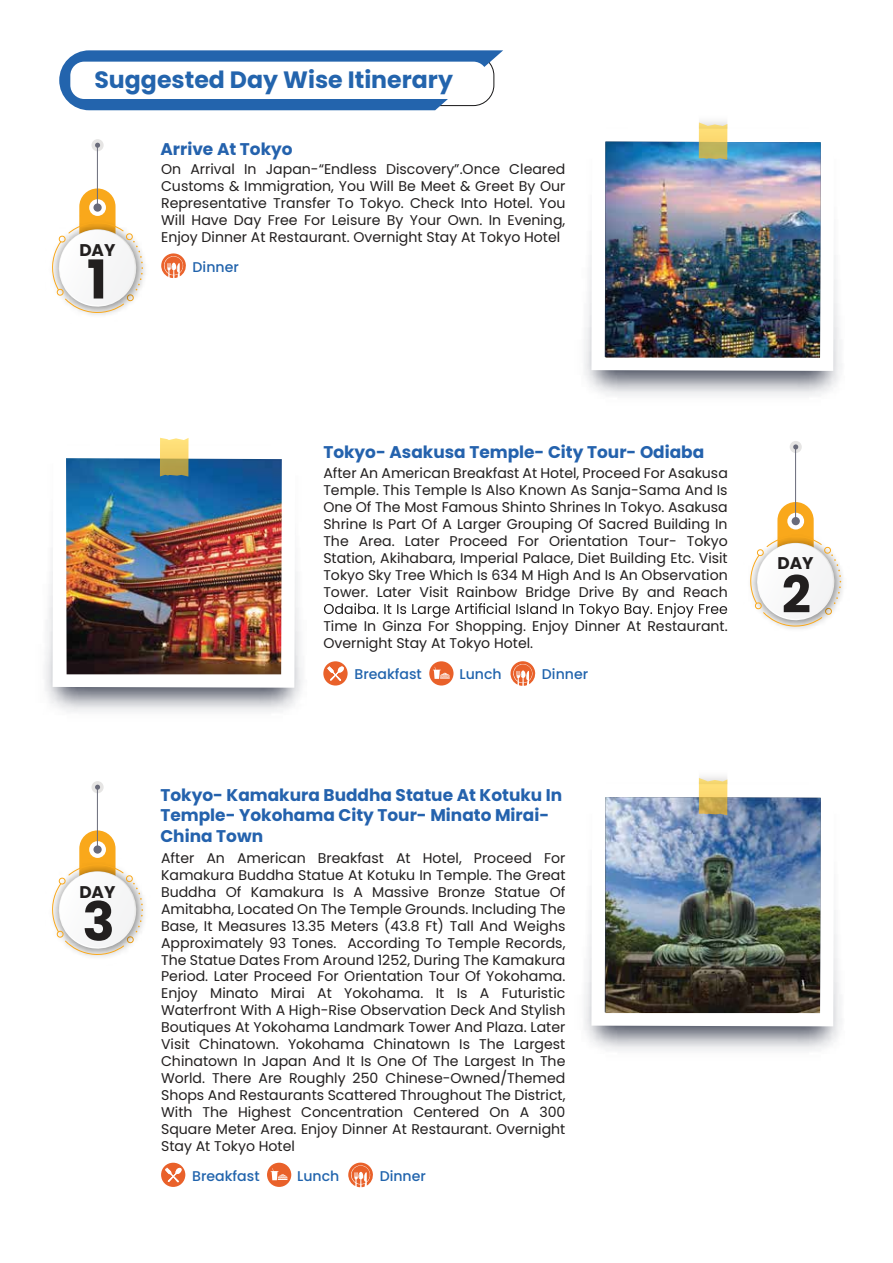
<style>
.page{position:relative;width:893px;height:1263px;background:#fff}
.page>*{position:absolute;margin:0;border:0;box-sizing:border-box;transform-origin:0 0}
.t1{font:700 53.55px "Poppins";color:#221f1f}
.t2{font:700 51.15px "Poppins";color:#221f1f}
.t3{font:700 23.7px "Poppins";color:#2364ad}
.t4{font:700 16.95px/20.2px "Poppins";color:#2462ad}
.t5{font:700 16.95px "Poppins";color:#221f1f}
.t6{font:14.1px/17px "Poppins";color:#221f1f;text-align:justify}
.t7{font:500 14.1px "Poppins";color:#2164ad}
.t8{font:500 14.1px "Poppins";color:#2163ac}
</style>
<div class="page">
<svg style="left:59px;top:50px;width:444px;height:60px;background:#497eba"></svg>
<div style="left:70px;top:62px;width:417px;height:37px;background:#fff;border-radius:14px"></div>
<svg style="left:323px;top:661px;width:25px;height:24px"></svg>
<svg style="left:510px;top:661px;width:26px;height:25px"></svg>
<div style="left:429px;top:661px;width:24px;height:24px;background:#e9612a;border-radius:50%"></div>
<svg style="left:433px;top:667px;width:17px;height:12px"></svg>
<svg style="left:161px;top:1163px;width:24px;height:24px"></svg>
<svg style="left:348px;top:1162px;width:25px;height:25px"></svg>
<div style="left:267px;top:1163px;width:24px;height:24px;background:#e9612a;border-radius:50%"></div>
<svg style="left:271px;top:1168px;width:16px;height:12px"></svg>
<svg style="left:53px;top:569px;width:242px;height:119px"></svg>
<img style="left:66px;top:458px;width:216px;height:216px">
<svg style="left:160px;top:438px;width:29px;height:39px"></svg>
<svg style="left:324px;top:603px;width:403px;height:15px"></svg>
<div style="left:790px;top:441px;width:12px;height:12px;background:#e6e5e4;border-radius:50%"></div>
<svg style="left:793px;top:444px;width:5px;height:5px"></svg>
<svg style="left:749px;top:502px;width:93px;height:125px"></svg>
<hr style="left:795px;top:446px;width:1px;height:76px;background:#696b7a">
<svg style="left:161px;top:253px;width:25px;height:25px"></svg>
<img style="left:584px;top:123px;width:258px;height:273px">
<svg style="left:591px;top:128px;width:243px;height:243px"></svg>
<img style="left:605px;top:142px;width:216px;height:216px">
<svg style="left:699px;top:121px;width:28px;height:39px"></svg>
<div style="left:92px;top:139px;width:12px;height:12px;background:#e6e5e4;border-radius:50%"></div>
<svg style="left:95px;top:143px;width:5px;height:5px"></svg>
<svg style="left:52px;top:188px;width:92px;height:126px"></svg>
<hr style="left:97px;top:145px;width:1px;height:63px;background:#696b7a">
<img style="left:584px;top:778px;width:258px;height:273px">
<svg style="left:591px;top:784px;width:243px;height:242px"></svg>
<img style="left:605px;top:797px;width:216px;height:216px">
<svg style="left:699px;top:776px;width:28px;height:39px"></svg>
<div style="left:92px;top:781px;width:12px;height:12px;background:#e6e5e4;border-radius:50%"></div>
<svg style="left:95px;top:785px;width:5px;height:5px"></svg>
<svg style="left:52px;top:830px;width:92px;height:126px"></svg>
<hr style="left:97px;top:787px;width:1px;height:63px;background:#696b7a">
<h3 class="t3" style="left:94px;top:66px;width:360px">Suggested Day Wise Itinerary</h3>
<p class="t5" style="left:79px;top:240px;width:38px">DAY</p>
<h1 class="t1" style="left:87px;top:249px;width:22px">1</h1>
<p class="t4" style="left:160px;top:139px;width:134px">Arrive At Tokyo</p>
<p class="t6" style="left:161px;top:161px;width:406px">On Arrival In Japan-“Endless Discovery”.Once Cleared Customs &amp; Immigration, You Will Be Meet &amp; Greet By Our Representative Transfer To Tokyo. Check Into Hotel. You Will Have Day Free For Leisure By Your Own. In Evening, Enjoy Dinner At Restaurant. Overnight Stay At Tokyo Hotel</p>
<p class="t8" style="left:193px;top:258px;width:48px">Dinner</p>
<p class="t5" style="left:79px;top:882px;width:38px">DAY</p>
<h1 class="t1" style="left:82px;top:891px;width:34px">3</h1>
<p class="t4" style="left:323px;top:441px;width:382px">Tokyo- Asakusa Temple- City Tour- Odiaba</p>
<p class="t6" style="left:323px;top:465px;width:406px">After An American Breakfast At Hotel, Proceed For Asakusa Temple. This Temple Is Also Known As Sanja-Sama And Is One Of The Most Famous Shinto Shrines In Tokyo. Asakusa Shrine Is Part Of A Larger Grouping Of Sacred Building In The Area. Later Proceed For Orientation Tour- Tokyo Station, Akihabara, Imperial Palace, Diet Building Etc. Visit Tokyo Sky Tree Which Is 634 M High And Is An Observation Tower. Later Visit Rainbow Bridge Drive By and Reach</p>
<p class="t6" style="left:323px;top:617px;width:406px">Time In Ginza For Shopping. Enjoy Dinner At Restaurant.<br>Overnight Stay At Tokyo Hotel.</p>
<p class="t7" style="left:354px;top:666px;width:69px">Breakfast</p>
<p class="t7" style="left:459px;top:666px;width:44px">Lunch</p>
<p class="t7" style="left:542px;top:666px;width:48px">Dinner</p>
<p class="t4" style="left:160px;top:785px;width:403px">Tokyo- Kamakura Buddha Statue At Kotuku In<br>Temple- Yokohama City Tour- Minato Mirai-<br>China Town</p>
<p class="t6" style="left:161px;top:849px;width:406px">After An American Breakfast At Hotel, Proceed For Kamakura Buddha Statue At Kotuku In Temple. The Great Buddha Of Kamakura Is A Massive Bronze Statue Of Amitabha, Located On The Temple Grounds. Including The Base, It Measures 13.35 Meters (43.8 Ft) Tall And Weighs Approximately 93 Tones. According To Temple Records, The Statue Dates From Around 1252, During The Kamakura Period. Later Proceed For Orientation Tour Of Yokohama.<br>Enjoy Minato Mirai At Yokohama. It Is A Futuristic Waterfront With A High-Rise Observation Deck And Stylish Boutiques At Yokohama Landmark Tower And Plaza. Later Visit Chinatown. Yokohama Chinatown Is The Largest Chinatown In Japan And It Is One Of The Largest In The World. There Are Roughly 250 Chinese-Owned/Themed Shops And Restaurants Scattered Throughout The District, With The Highest Concentration Centered On A 300<br>Square Meter Area. Enjoy Dinner At Restaurant. Overnight Stay At Tokyo Hotel</p>
<p class="t7" style="left:192px;top:1167px;width:69px">Breakfast</p>
<p class="t7" style="left:297px;top:1167px;width:44px">Lunch</p>
<p class="t7" style="left:380px;top:1167px;width:48px">Dinner</p>
<p class="t5" style="left:777px;top:553px;width:38px">DAY</p>
<h2 class="t2" style="left:782px;top:565px;width:31px">2</h2>
</div>
